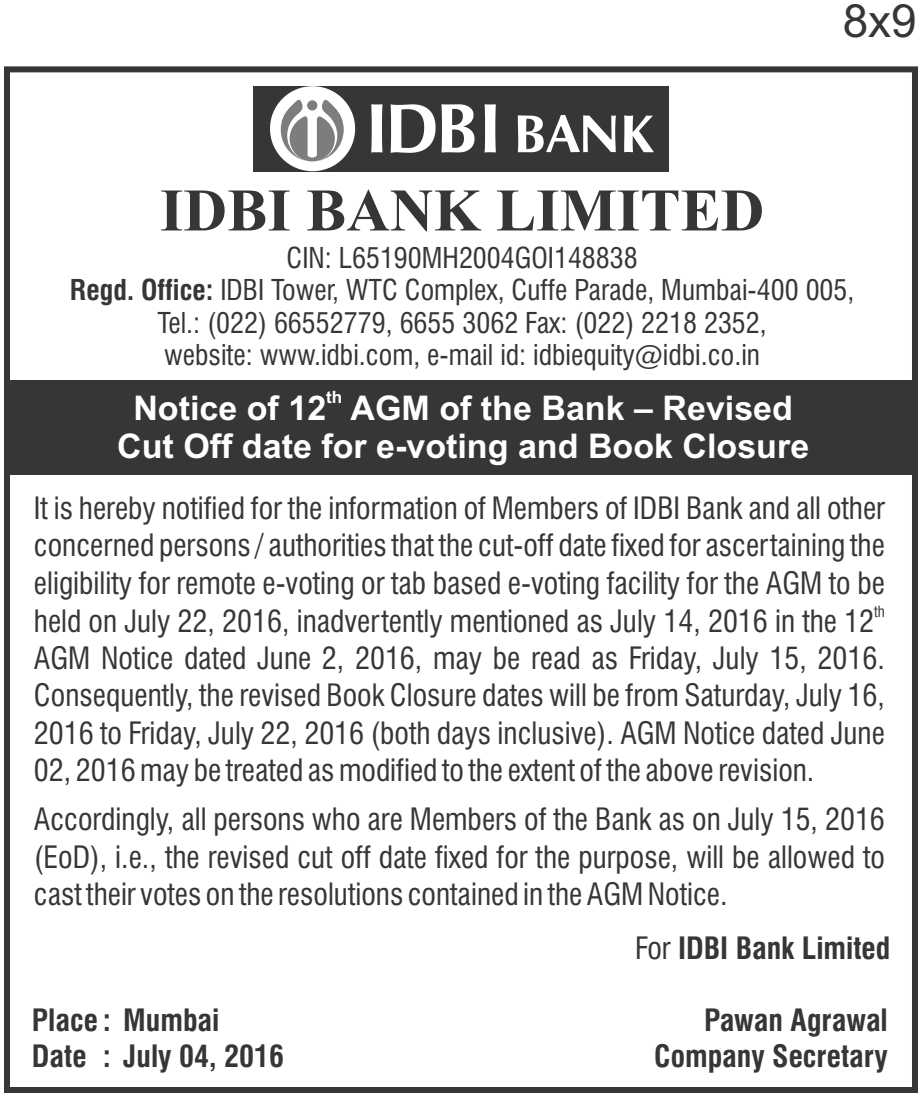
<style>
.page{position:relative;width:922px;height:1097px;background:#fff}
.page>*{position:absolute;margin:0;border:0;box-sizing:border-box;transform-origin:0 0}
.t1{font:700 60.4px "Times New Roman";color:#363636}
.t2{font:46px "Arial";color:#363636}
.t3{font:700 34px/38px "Arial";color:#fff;text-align:center}
.t4{font:condensed 30px/37.2px "Swiss 721 BT";color:#363636;text-align:justify}
.t5{font:700 condensed 30px "Swiss 721 BT";color:#363636}
.t6{font:condensed 28px/32.4px "Swiss 721 BT";color:#363636;text-align:center}
.t7{font:700 16.8px "Arial";color:#fff}
.t8{font:condensed 15.2px "Swiss 721 BT";color:#363636}
.s1{font-weight:700}
.s2{font-weight:400}
</style>
<div class="page">
<div style="left:4px;top:66px;width:913px;height:1027px;border:6px solid #363636"></div>
<div style="left:253px;top:86px;width:415px;height:85px;background:#363636"></div>
<svg style="left:371px;top:104px;width:11px;height:48px"></svg>
<svg style="left:390px;top:104px;width:45px;height:49px"></svg>
<svg style="left:441px;top:104px;width:33px;height:48px"></svg>
<svg style="left:484px;top:104px;width:11px;height:48px"></svg>
<svg style="left:517px;top:115px;width:98px;height:37px"></svg>
<svg style="left:624px;top:115px;width:29px;height:37px"></svg>
<div style="left:270px;top:86px;width:85px;height:85px;background:#fff;border-radius:50%"></div>
<svg style="left:280px;top:98px;width:63px;height:63px"></svg>
<div style="left:7px;top:380px;width:907px;height:95px;background:#363636"></div>
<h2 class="t2" style="left:842px;top:4px;width:76px">8x9</h2>
<h1 class="t1" style="left:160px;top:190px;width:605px">IDBI BANK LIMITED</h1>
<p class="t6" style="left:70px;top:245px;width:786px">CIN: L65190MH2004GOI148838<br><span class="s1">Regd. Office:</span> IDBI Tower, WTC Complex, Cuffe Parade, Mumbai-400 005, Tel.: (022) 66552779, 6655 3062 Fax: (022) 2218 2352,<br>website: www.idbi.com, e-mail id: idbiequity@idbi.co.in</p>
<p class="t7" style="left:326px;top:391px;width:18px">th</p>
<p class="t3" style="left:117px;top:392px;width:693px">Notice of 12 AGM of the Bank – Revised<br>Cut Off date for e-voting and Book Closure</p>
<p class="t4" style="left:34px;top:492px;width:852px">It is hereby notified for the information of Members of IDBI Bank and all other concerned persons / authorities that the cut-off date fixed for ascertaining the eligibility for remote e-voting or tab based e-voting facility for the AGM to be</p>
<p class="t8" style="left:873px;top:605px;width:12px">th</p>
<p class="t4" style="left:34px;top:605px;width:852px;text-align:left">held on July 22, 2016, inadvertently mentioned as July 14, 2016 in the 12<br>AGM Notice dated June 2, 2016, may be read as Friday, July 15, 2016.<br>Consequently, the revised Book Closure dates will be from Saturday, July 16, 2016 to Friday, July 22, 2016 (both days inclusive). AGM Notice dated June 02, 2016 may be treated as modified to the extent of the above revision.</p>
<p class="t4" style="left:34px;top:804px;width:852px">Accordingly, all persons who are Members of the Bank as on July 15, 2016 (EoD), i.e., the revised cut off date fixed for the purpose, will be allowed to cast their votes on the resolutions contained in the AGM Notice.</p>
<p class="t5" style="left:634px;top:936px;width:257px"><span class="s2">For</span> IDBI Bank Limited</p>
<p class="t5" style="left:32px;top:1008px;width:189px">Place : Mumbai</p>
<p class="t5" style="left:703px;top:1008px;width:185px">Pawan Agrawal</p>
<p class="t5" style="left:32px;top:1044px;width:254px">Date : July 04, 2016</p>
<p class="t5" style="left:654px;top:1044px;width:235px">Company Secretary</p>
</div>
